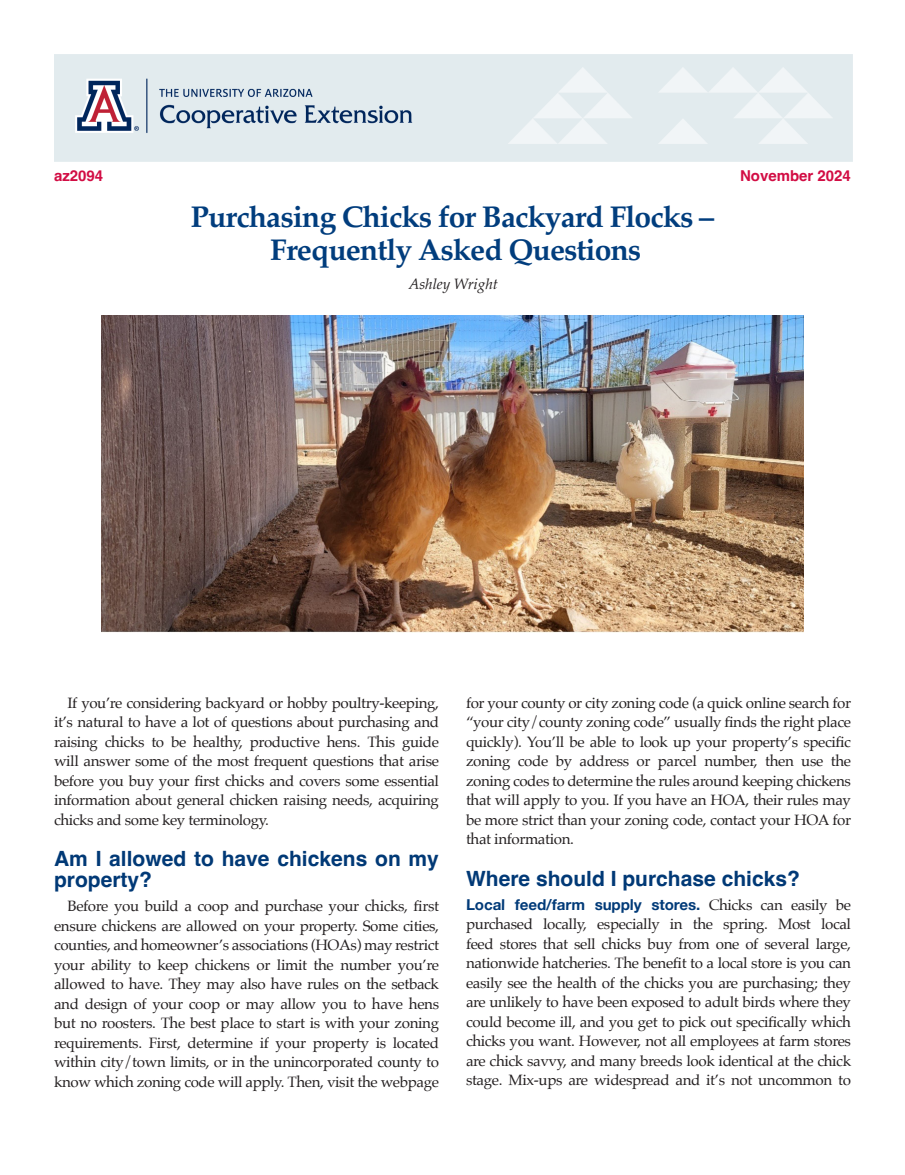
<style>
.page{position:relative;width:905px;height:1175px;background:#fff}
.page>*{position:absolute;margin:0;border:0;box-sizing:border-box;transform-origin:0 0}
.t1{font:700 30px "Palatino";letter-spacing:-.03em;color:#013d7d}
.Body_text{font:700 21px/21px "Helvetica";color:#013976}
.Body_text-2{font:15px/19.5px "Palatino";letter-spacing:-.02em;color:#231f20;text-align:justify}
.t2{font:700 15px "Helvetica";color:#d20d44}
.t3{font:italic 15px "Palatino";color:#231f20}
.s1{font-family:"Helvetica Neue";font-weight:700;color:#013a78}
</style>
<div class="page">
<img style="left:54px;top:54px;width:798px;height:107px">
<img style="left:102px;top:315px;width:702px;height:318px">
<p class="t2" style="left:54px;top:166px;width:51px">az2094</p>
<p class="t2" style="left:740px;top:166px;width:112px">November 2024</p>
<p class="t1" style="left:191px;top:191px;width:525px">Purchasing Chicks for Backyard Flocks –</p>
<p class="t1" style="left:270px;top:224px;width:372px">Frequently Asked Questions</p>
<p class="t3" style="left:408px;top:271px;width:91px">Ashley Wright</p>
<p class="Body_text-2" style="left:54px;top:693px;width:387px;text-indent:14px">If you’re considering backyard or hobby poultry-keeping, it’s natural to have a lot of questions about purchasing and raising chicks to be healthy, productive hens. This guide will answer some of the most frequent questions that arise before you buy your first chicks and covers some essential information about general chicken raising needs, acquiring chicks and some key terminology.</p>
<p class="Body_text" style="left:54px;top:850px;width:386px">Am I allowed to have chickens on my property?</p>
<p class="Body_text-2" style="left:54px;top:896px;width:387px;text-indent:14px">Before you build a coop and purchase your chicks, first ensure chickens are allowed on your property. Some cities, counties, and homeowner’s associations (HOAs) may restrict your ability to keep chickens or limit the number you’re allowed to have. They may also have rules on the setback and design of your coop or may allow you to have hens but no roosters. The best place to start is with your zoning requirements. First, determine if your property is located within city/town limits, or in the unincorporated county to know which zoning code will apply. Then, visit the webpage</p>
<p class="Body_text-2" style="left:466px;top:693px;width:387px">for your county or city zoning code (a quick online search for “your city/county zoning code” usually finds the right place quickly). You’ll be able to look up your property’s specific zoning code by address or parcel number, then use the zoning codes to determine the rules around keeping chickens that will apply to you. If you have an HOA, their rules may be more strict than your zoning code, contact your HOA for that information.</p>
<p class="Body_text" style="left:466px;top:870px;width:335px">Where should I purchase chicks?</p>
<p class="Body_text-2" style="left:466px;top:894px;width:387px"><span class="s1">Local feed/farm supply stores.</span> Chicks can easily be purchased locally, especially in the spring. Most local feed stores that sell chicks buy from one of several large, nationwide hatcheries. The benefit to a local store is you can easily see the health of the chicks you are purchasing; they are unlikely to have been exposed to adult birds where they could become ill, and you get to pick out specifically which chicks you want. However, not all employees at farm stores are chick savvy, and many breeds look identical at the chick stage. Mix-ups are widespread and it’s not uncommon to</p>
</div>
